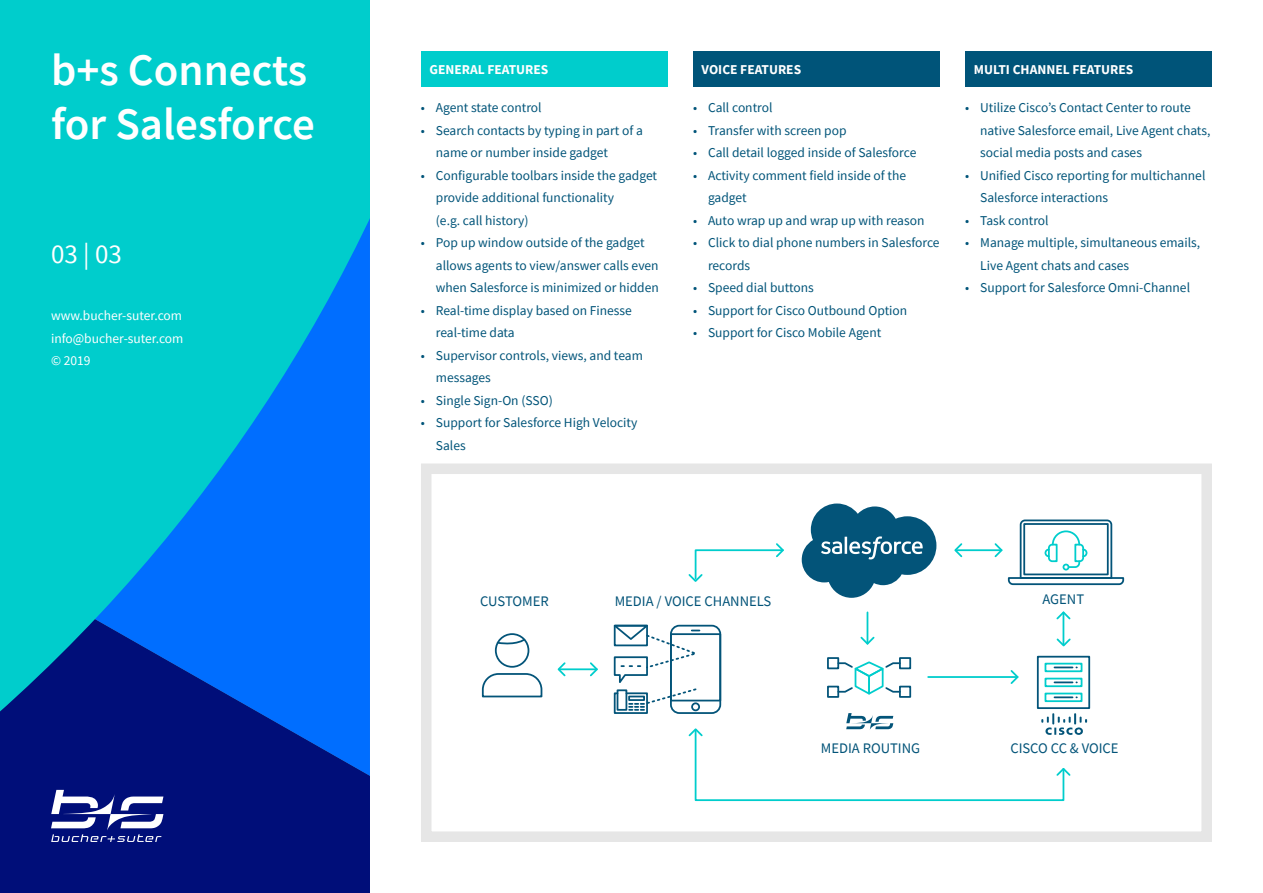
<style>
.page{position:relative;width:1263px;height:893px;background:#fff}
.page>*{position:absolute;margin:0;border:0;box-sizing:border-box;transform-origin:0 0}
.SUB_HEADLINE{font:600 45px/54px "Source Sans Pro";color:#fff}
.PAGINA{font:27px "Source Sans Pro";color:#fff}
.t1{font:14.55px "Source Sans Pro";color:#035479}
.BOX_LAUFTEXT{font:13.5px/22.5px "Source Sans Pro";color:#005479}
.BOX_HEADLINE{font:700 13.5px "Source Sans Pro";color:#fff}
.LEGENDE_FOOTER{font:13.5px/22.5px "Source Sans Pro";color:#fff}
</style>
<div class="page">
<div style="left:421px;top:463px;width:791px;height:379px;border:10px solid #e6e6e6"></div>
<svg style="left:0;top:0;width:370px;height:893px;background:#008fc5"></svg>
<div style="left:495px;top:633px;width:34px;height:35px;border:2px solid #035479;border-radius:50%"></div>
<svg style="left:481px;top:673px;width:62px;height:25px"></svg>
<svg style="left:496px;top:638px;width:30px;height:7px"></svg>
<div style="left:1037px;top:656px;width:53px;height:53px;border:2px solid #035479"></div>
<svg style="left:802px;top:503px;width:134px;height:95px"></svg>
<svg style="left:688px;top:543px;width:96px;height:39px"></svg>
<hr style="left:957px;top:549px;width:44px;height:2px;background:#00cdcc">
<svg style="left:993px;top:519px;width:132px;height:67px"></svg>
<hr style="left:560px;top:668px;width:37px;height:2px;background:#00cdcc">
<svg style="left:588px;top:662px;width:10px;height:15px"></svg>
<svg style="left:557px;top:662px;width:10px;height:15px"></svg>
<svg style="left:954px;top:543px;width:10px;height:15px"></svg>
<svg style="left:613px;top:611px;width:474px;height:191px"></svg>
<svg style="left:51px;top:790px;width:112px;height:52px"></svg>
<div style="left:421px;top:51px;width:247px;height:35px;background:#00cdcc"></div>
<div style="left:693px;top:51px;width:247px;height:35px;background:#005479"></div>
<div style="left:965px;top:51px;width:247px;height:35px;background:#005479"></div>
<p class="SUB_HEADLINE" style="left:51px;top:42px;width:265px">b+s Connects for Salesforce</p>
<p class="PAGINA" style="left:51px;top:236px;width:72px">03 | 03</p>
<p class="LEGENDE_FOOTER" style="left:51px;top:305px;width:134px">www.bucher-suter.com info@bucher-suter.com</p>
<p class="LEGENDE_FOOTER" style="left:51px;top:350px;width:41px">© 2019</p>
<p class="BOX_HEADLINE" style="left:429px;top:60px;width:120px">GENERAL FEATURES</p>
<p class="BOX_HEADLINE" style="left:702px;top:60px;width:101px">VOICE FEATURES</p>
<p class="BOX_HEADLINE" style="left:974px;top:60px;width:161px">MULTI CHANNEL FEATURES</p>
<p class="BOX_LAUFTEXT" style="left:421px;top:97px;width:122px">• Agent state control</p>
<p class="BOX_LAUFTEXT" style="left:436px;top:119px;width:208px;text-indent:-15px">• Search contacts by typing in part of a name or number inside gadget</p>
<p class="BOX_LAUFTEXT" style="left:436px;top:164px;width:223px;text-indent:-15px">• Configurable toolbars inside the gadget provide additional functionality<br>(e.g. call history)</p>
<p class="BOX_LAUFTEXT" style="left:436px;top:232px;width:224px;text-indent:-15px">• Pop up window outside of the gadget allows agents to view/answer calls even when Salesforce is minimized or hidden</p>
<p class="BOX_LAUFTEXT" style="left:436px;top:299px;width:197px;text-indent:-15px">• Real-time display based on Finesse real-time data</p>
<p class="BOX_LAUFTEXT" style="left:436px;top:344px;width:208px;text-indent:-15px">• Supervisor controls, views, and team messages</p>
<p class="BOX_LAUFTEXT" style="left:421px;top:389px;width:133px">• Single Sign-On (SSO)</p>
<p class="BOX_LAUFTEXT" style="left:436px;top:412px;width:203px;text-indent:-15px">• Support for Salesforce High Velocity<br>Sales</p>
<p class="BOX_LAUFTEXT" style="left:693px;top:97px;width:81px">• Call control</p>
<p class="BOX_LAUFTEXT" style="left:693px;top:119px;width:155px">• Transfer with screen pop</p>
<p class="BOX_LAUFTEXT" style="left:693px;top:142px;width:225px">• Call detail logged inside of Salesforce</p>
<p class="BOX_LAUFTEXT" style="left:708px;top:164px;width:200px;text-indent:-15px">• Activity comment field inside of the gadget</p>
<p class="BOX_LAUFTEXT" style="left:693px;top:209px;width:233px">• Auto wrap up and wrap up with reason</p>
<p class="BOX_LAUFTEXT" style="left:708px;top:232px;width:233px;text-indent:-15px">• Click to dial phone numbers in Salesforce records</p>
<p class="BOX_LAUFTEXT" style="left:693px;top:277px;width:122px">• Speed dial buttons</p>
<p class="BOX_LAUFTEXT" style="left:693px;top:299px;width:216px">• Support for Cisco Outbound Option</p>
<p class="BOX_LAUFTEXT" style="left:693px;top:322px;width:190px">• Support for Cisco Mobile Agent</p>
<p class="BOX_LAUFTEXT" style="left:980px;top:97px;width:232px;text-indent:-15px">• Utilize Cisco’s Contact Center to route native Salesforce email, Live Agent chats, social media posts and cases</p>
<p class="BOX_LAUFTEXT" style="left:980px;top:164px;width:227px;text-indent:-15px">• Unified Cisco reporting for multichannel<br>Salesforce interactions</p>
<p class="BOX_LAUFTEXT" style="left:965px;top:209px;width:85px">• Task control</p>
<p class="BOX_LAUFTEXT" style="left:980px;top:232px;width:221px;text-indent:-15px">• Manage multiple, simultaneous emails,<br>Live Agent chats and cases</p>
<p class="BOX_LAUFTEXT" style="left:965px;top:277px;width:226px">• Support for Salesforce Omni-Channel</p>
<p class="t1" style="left:480px;top:592px;width:70px">CUSTOMER</p>
<p class="t1" style="left:1042px;top:590px;width:43px">AGENT</p>
<p class="t1" style="left:615px;top:592px;width:158px">MEDIA / VOICE CHANNELS</p>
<p class="t1" style="left:821px;top:739px;width:101px">MEDIA ROUTING</p>
<p class="t1" style="left:1010px;top:739px;width:110px">CISCO CC &amp; VOICE</p>
</div>
